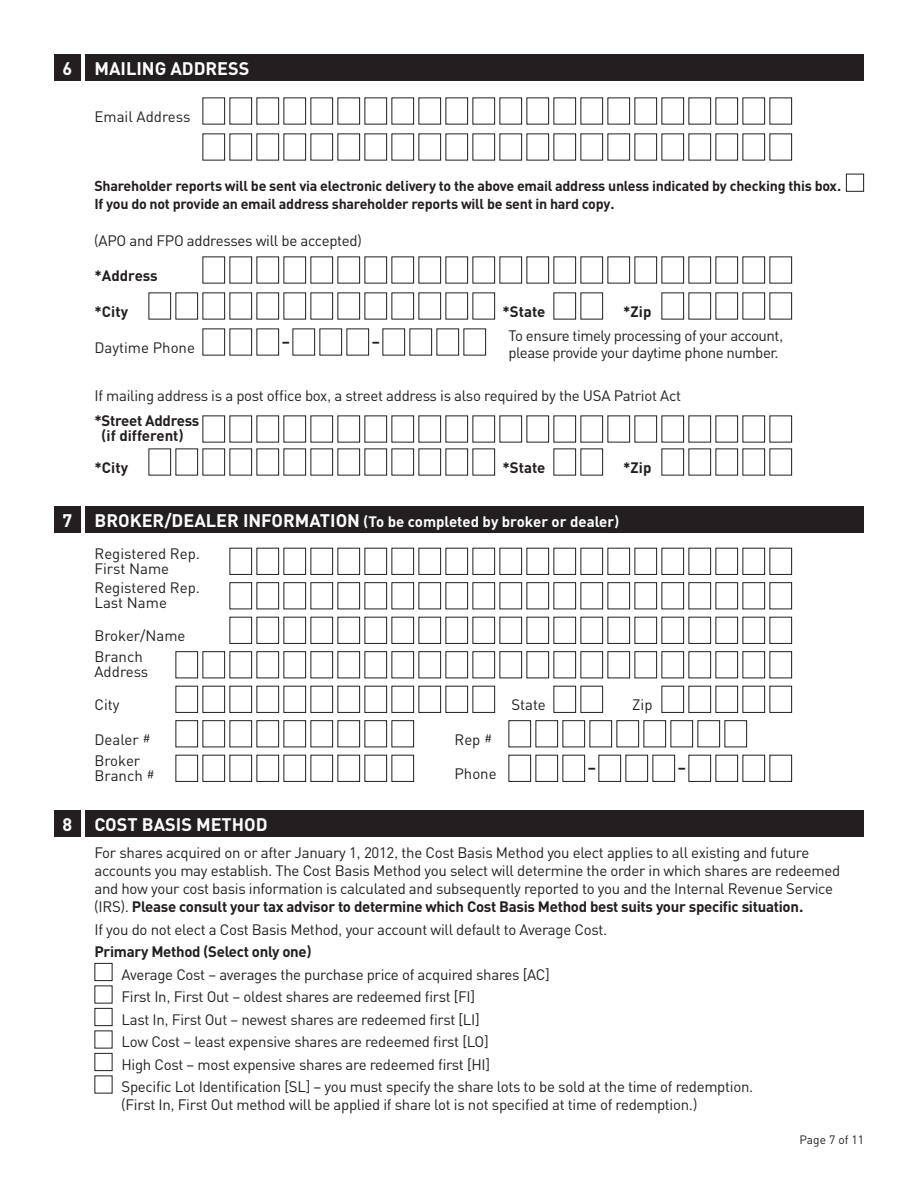
<style>
.page{position:relative;width:918px;height:1188px;background:#fff}
.page>*{position:absolute;margin:0;border:0;box-sizing:border-box;transform-origin:0 0}
.t1{font:700 18px "PNC Sans";color:#fff}
.t2{font:15px/18px "PNC Sans";letter-spacing:-.02em;color:#231f20}
.t3{font:15px/15px "PNC Sans";color:#231f20}
.t4{font:700 15px/15px "PNC Sans";letter-spacing:-.02em;color:#231f20;text-align:center}
.t5{font:700 15px "PNC Sans";color:#fff}
.t6{font:700 15px "PNC Sans";color:#231f20}
.t7{font:700 14.25px/18px "PNC Sans";letter-spacing:-.02em;color:#231f20}
.t8{font:12px "PNC Sans";color:#231f20}
.s1{font-size:18px}
.s2{font-weight:700}
</style>
<div class="page">
<div style="left:54px;top:810px;width:27px;height:27px;background:#231f20"></div>
<div style="left:86px;top:810px;width:778px;height:27px;background:#231f20"></div>
<svg style="left:94px;top:963px;width:19px;height:131px"></svg>
<svg style="left:202px;top:328px;width:77px;height:28px"></svg>
<svg style="left:292px;top:328px;width:77px;height:28px"></svg>
<svg style="left:382px;top:328px;width:104px;height:28px"></svg>
<div style="left:54px;top:54px;width:27px;height:27px;background:#231f20"></div>
<div style="left:86px;top:54px;width:778px;height:27px;background:#231f20"></div>
<svg style="left:148px;top:292px;width:347px;height:28px"></svg>
<svg style="left:553px;top:292px;width:50px;height:28px"></svg>
<svg style="left:202px;top:256px;width:590px;height:28px"></svg>
<svg style="left:661px;top:292px;width:131px;height:28px"></svg>
<svg style="left:148px;top:415px;width:644px;height:61px"></svg>
<svg style="left:202px;top:97px;width:590px;height:28px"></svg>
<svg style="left:202px;top:133px;width:590px;height:28px"></svg>
<svg style="left:846px;top:173px;width:18px;height:19px"></svg>
<svg style="left:508px;top:754px;width:77px;height:28px"></svg>
<svg style="left:598px;top:754px;width:77px;height:28px"></svg>
<svg style="left:688px;top:754px;width:104px;height:28px"></svg>
<div style="left:54px;top:506px;width:27px;height:27px;background:#231f20"></div>
<div style="left:86px;top:506px;width:778px;height:27px;background:#231f20"></div>
<svg style="left:175px;top:720px;width:239px;height:28px"></svg>
<svg style="left:508px;top:720px;width:239px;height:28px"></svg>
<svg style="left:175px;top:754px;width:239px;height:28px"></svg>
<svg style="left:175px;top:685px;width:320px;height:28px"></svg>
<svg style="left:553px;top:685px;width:50px;height:28px"></svg>
<svg style="left:229px;top:547px;width:563px;height:28px"></svg>
<svg style="left:229px;top:582px;width:563px;height:28px"></svg>
<svg style="left:229px;top:616px;width:563px;height:28px"></svg>
<svg style="left:175px;top:651px;width:617px;height:28px"></svg>
<svg style="left:661px;top:685px;width:131px;height:28px"></svg>
<p class="t1" style="left:63px;top:57px;width:11px">6</p>
<p class="t1" style="left:94px;top:57px;width:156px">MAILING ADDRESS</p>
<p class="t3" style="left:94px;top:109px;width:97px">Email Address</p>
<p class="t7" style="left:94px;top:176px;width:749px">Shareholder reports will be sent via electronic delivery to the above email address unless indicated by checking this box.<br>If you do not provide an email address shareholder reports will be sent in hard copy.</p>
<p class="t2" style="left:94px;top:232px;width:269px">(APO and FPO addresses will be accepted)</p>
<p class="t6" style="left:94px;top:266px;width:65px">*Address</p>
<p class="t4" style="left:94px;top:303px;width:35px">*City</p>
<p class="t4" style="left:502px;top:303px;width:44px">*State</p>
<p class="t4" style="left:623px;top:303px;width:30px">*Zip</p>
<p class="t3" style="left:94px;top:340px;width:102px">Daytime Phone</p>
<p class="t4" style="left:282px;top:333px;width:10px">–</p>
<p class="t4" style="left:372px;top:333px;width:10px">–</p>
<p class="t2" style="left:508px;top:327px;width:276px;line-height:16.5px">To ensure timely processing of your account, please provide your daytime phone number.</p>
<p class="t2" style="left:94px;top:386px;width:588px">If mailing address is a post office box, a street address is also required by the USA Patriot Act</p>
<p class="t4" style="left:94px;top:413px;width:106px">*Street Address (if different)</p>
<p class="t4" style="left:94px;top:459px;width:35px">*City</p>
<p class="t4" style="left:502px;top:459px;width:44px">*State</p>
<p class="t4" style="left:623px;top:459px;width:30px">*Zip</p>
<p class="t1" style="left:63px;top:508px;width:11px">7</p>
<p class="t5" style="left:94px;top:512px;width:526px"><span class="s1">BROKER/DEALER INFORMATION</span> (To be completed by broker or dealer)</p>
<p class="t3" style="left:94px;top:545px;width:107px">Registered Rep.</p>
<p class="t3" style="left:94px;top:560px;width:76px">First Name</p>
<p class="t3" style="left:94px;top:580px;width:107px">Registered Rep.</p>
<p class="t3" style="left:94px;top:595px;width:74px">Last Name</p>
<p class="t3" style="left:94px;top:628px;width:93px">Broker/Name</p>
<p class="t3" style="left:94px;top:649px;width:55px">Branch<br>Address</p>
<p class="t2" style="left:94px;top:695px;width:27px">City</p>
<p class="t2" style="left:94px;top:730px;width:57px">Dealer #</p>
<p class="t2" style="left:454px;top:730px;width:39px">Rep #</p>
<p class="t2" style="left:94px;top:751px;width:47px">Broker</p>
<p class="t2" style="left:94px;top:766px;width:61px">Branch #</p>
<p class="t2" style="left:512px;top:695px;width:36px">State</p>
<p class="t2" style="left:632px;top:695px;width:22px">Zip</p>
<p class="t2" style="left:454px;top:764px;width:44px">Phone</p>
<p class="t4" style="left:588px;top:760px;width:10px">–</p>
<p class="t4" style="left:678px;top:760px;width:10px">–</p>
<p class="t1" style="left:63px;top:813px;width:11px">8</p>
<p class="t1" style="left:94px;top:813px;width:175px">COST BASIS METHOD</p>
<p class="t2" style="left:94px;top:844px;width:747px">For shares acquired on or after January 1, 2012, the Cost Basis Method you elect applies to all existing and future accounts you may establish. The Cost Basis Method you select will determine the order in which shares are redeemed and how your cost basis information is calculated and subsequently reported to you and the Internal Revenue Service (IRS). <span class="s2">Please consult your tax advisor to determine which Cost Basis Method best suits your specific situation.</span></p>
<p class="t2" style="left:94px;top:920px;width:514px">If you do not elect a Cost Basis Method, your account will default to Average Cost.</p>
<p class="t4" style="left:94px;top:944px;width:219px">Primary Method (Select only one)</p>
<p class="t2" style="left:122px;top:965px;width:430px">Average Cost – averages the purchase price of acquired shares [AC]</p>
<p class="t2" style="left:122px;top:988px;width:355px">First In, First Out – oldest shares are redeemed first [FI]</p>
<p class="t2" style="left:122px;top:1010px;width:360px">Last In, First Out – newest shares are redeemed first [LI]</p>
<p class="t2" style="left:122px;top:1033px;width:369px">Low Cost – least expensive shares are redeemed first [LO]</p>
<p class="t2" style="left:122px;top:1055px;width:370px">High Cost – most expensive shares are redeemed first [HI]</p>
<p class="t2" style="left:121px;top:1078px;width:633px">Specific Lot Identification [SL] – you must specify the share lots to be sold at the time of redemption. (First In, First Out method will be applied if share lot is not specified at time of redemption.)</p>
<p class="t8" style="left:799px;top:1132px;width:66px">Page 7 of 11</p>
</div>
